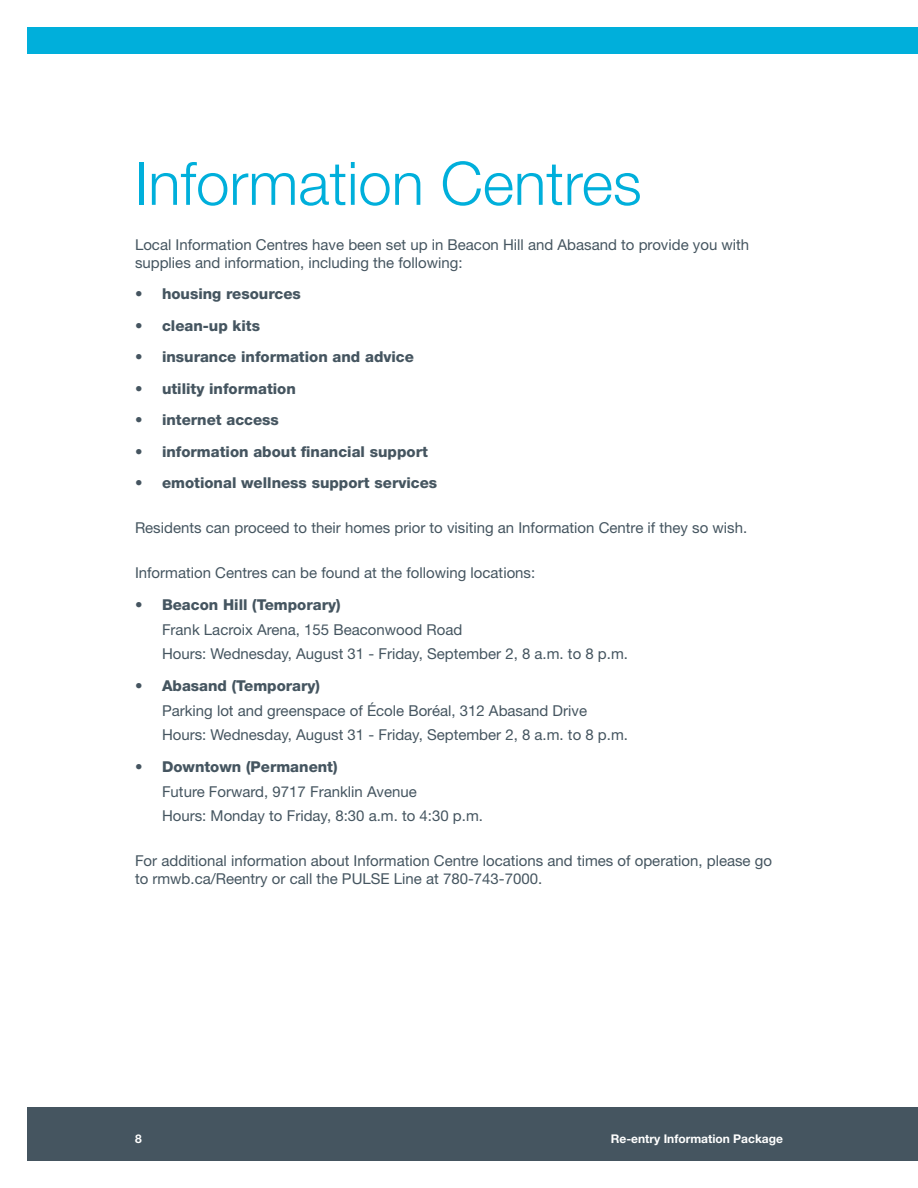
<style>
.page{position:relative;width:918px;height:1188px;background:#fff}
.page>*{position:absolute;margin:0;border:0;box-sizing:border-box;transform-origin:0 0}
.t1{font:300 60px "Helvetica Neue LT Std";color:#00afdb}
.t2{font:15px/24.8px "Helvetica Neue LT Std";color:#455560}
.t3{font:800 15px "Helvetica Neue LT Std";color:#455560}
.t4{font:700 12px "Helvetica Neue LT Std";color:#fff}
</style>
<div class="page">
<div style="left:27px;top:1107px;width:891px;height:54px;background:#455560"></div>
<div style="left:27px;top:27px;width:891px;height:27px;background:#00afdb"></div>
<h1 class="t1" style="left:135px;top:147px;width:508px">Information Centres</h1>
<p class="t2" style="left:135px;top:235px;width:616px;line-height:18px">Local I nformation Centres have been set up in Beacon H ill and Abasand to provide you with supplies and information, including the following:</p>
<p class="t3" style="left:135px;top:285px;width:167px">• housing resources</p>
<p class="t3" style="left:135px;top:317px;width:127px">• clean-up kits</p>
<p class="t3" style="left:135px;top:348px;width:281px">• insurance information and advice</p>
<p class="t3" style="left:135px;top:380px;width:162px">• utility information</p>
<p class="t3" style="left:135px;top:411px;width:145px">• internet access</p>
<p class="t3" style="left:135px;top:443px;width:294px">• information about financial support</p>
<p class="t3" style="left:135px;top:474px;width:304px">• emotional wellness support services</p>
<p class="t2" style="left:135px;top:515px;width:614px">Residents can proceed to their homes prior to visiting an I nformation Centre if they so wish.</p>
<p class="t2" style="left:135px;top:560px;width:402px">I nformation Centres can be found at the following locations:</p>
<p class="t3" style="left:135px;top:596px;width:207px">• Beacon Hill (Temporary)</p>
<p class="t2" style="left:162px;top:617px;width:468px">Frank Lacroix Arena, 155 Beaconwood Road<br>Hours: Wednesday, August 31 - Friday, September 2, 8 a.m. to 8 p.m.</p>
<p class="t3" style="left:135px;top:677px;width:187px">• Abasand (Temporary)</p>
<p class="t2" style="left:162px;top:698px;width:468px">Parking lot and greenspace of École Boréal, 312 Abasand Drive<br>Hours: Wednesday, August 31 - Friday, September 2, 8 a.m. to 8 p.m.</p>
<p class="t3" style="left:135px;top:758px;width:204px">• Downtown (Permanent)</p>
<p class="t2" style="left:162px;top:779px;width:322px">Future Forward, 9717 Franklin Avenue<br>Hours: Monday to Friday, 8:30 a.m. to 4:30 p.m.</p>
<p class="t2" style="left:135px;top:852px;width:639px;line-height:18px">For additional information about I nformation Centre locations and times of operation, please go to rmwb.ca/Reentry or call the PULSE</p>
<p class="t2" style="left:394px;top:866px;width:150px">Line at 780-743-7000.</p>
<p class="t4" style="left:135px;top:1131px;width:8px">8</p>
<p class="t4" style="left:611px;top:1131px;width:174px">Re-entry Information Package</p>
</div>
